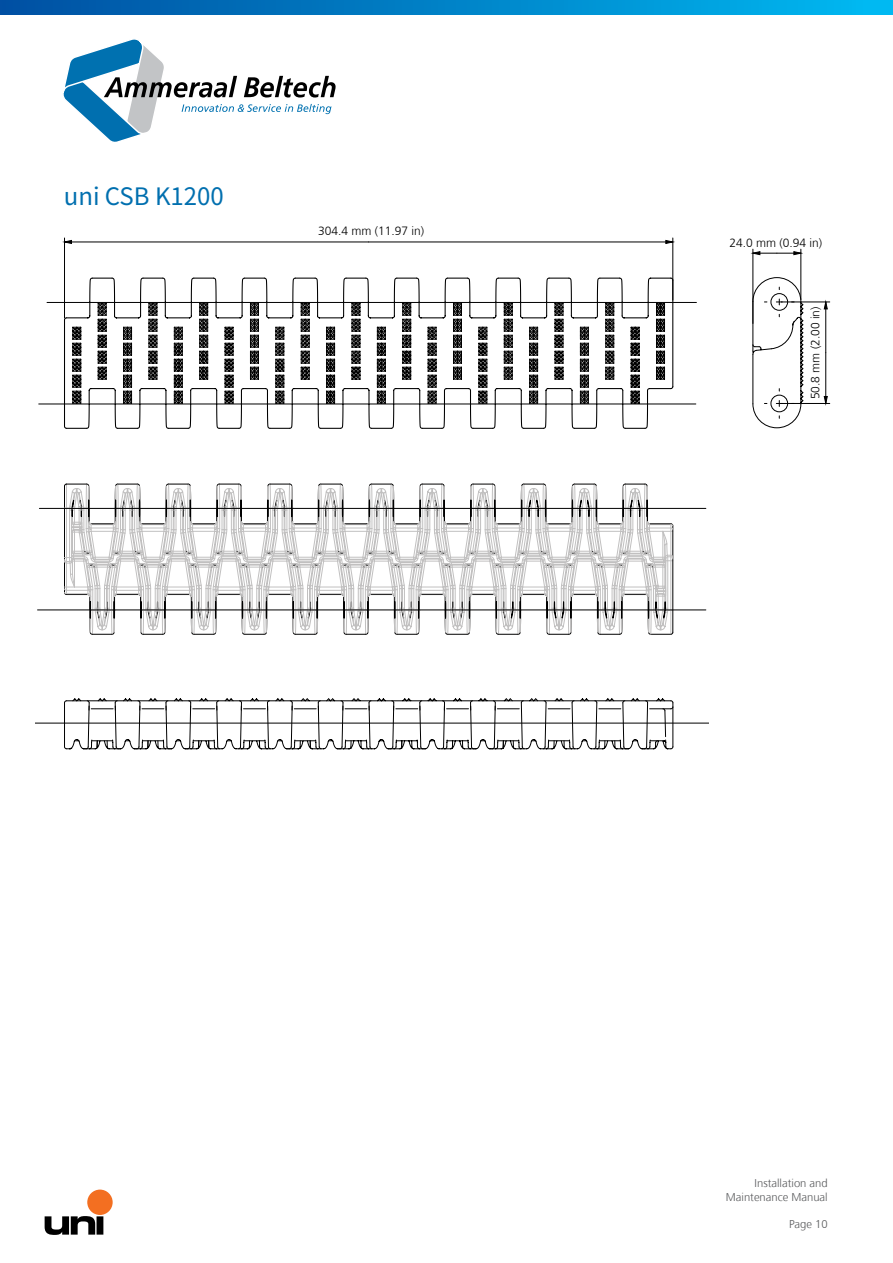
<style>
.page{position:relative;width:893px;height:1263px;background:#fff}
.page>*{position:absolute;margin:0;border:0;box-sizing:border-box;transform-origin:0 0}
.t1{font:24px "Noto Sans CJ Ksc";color:#006faf}
.t2{font:300 12px "Frutiger";color:#000}
.t3{font:300 11.25px/13.5px "Frutiger";color:#58595b;text-align:right}
</style>
<div class="page">
<svg style="left:0;top:0;width:893px;height:15px;background:#0083c8"></svg>
<svg style="left:63px;top:39px;width:273px;height:103px"></svg>
<svg style="left:45px;top:1216px;width:58px;height:19px"></svg>
<div style="left:87px;top:1189px;width:26px;height:26px;background:#f36f21;border-radius:50%"></div>
<hr style="left:800px;top:249px;width:1px;height:51px;background:#000">
<hr style="left:752px;top:249px;width:1px;height:74px;background:#000">
<svg style="left:752px;top:251px;width:50px;height:5px"></svg>
<hr style="left:781px;top:302px;width:49px;height:1px;background:#000">
<hr style="left:781px;top:403px;width:49px;height:1px;background:#000">
<hr style="left:825px;top:302px;width:1px;height:51px;background:#000">
<hr style="left:825px;top:353px;width:1px;height:50px;background:#000">
<svg style="left:823px;top:301px;width:5px;height:9px"></svg>
<svg style="left:823px;top:396px;width:5px;height:7px"></svg>
<svg style="left:752px;top:277px;width:52px;height:151px"></svg>
<svg style="left:39px;top:277px;width:657px;height:152px"></svg>
<hr style="left:64px;top:238px;width:1px;height:80px;background:#000">
<hr style="left:672px;top:238px;width:1px;height:62px;background:#000">
<hr style="left:65px;top:242px;width:304px;height:1px;background:#000">
<hr style="left:369px;top:242px;width:304px;height:1px;background:#000">
<svg style="left:65px;top:240px;width:7px;height:4px"></svg>
<svg style="left:665px;top:240px;width:9px;height:4px"></svg>
<svg style="left:35px;top:698px;width:674px;height:51px"></svg>
<svg style="left:38px;top:484px;width:668px;height:151px"></svg>
<h1 class="t1" style="left:64px;top:183px;width:162px">uni CSB K1200</h1>
<p class="t2" style="left:318px;top:224px;width:108px">304.4 mm (11.97 in)</p>
<p class="t2" style="left:729px;top:236px;width:94px">24.0 mm (0.94 in)</p>
<p class="t2" style="left:808px;top:399px;width:94px;rotate:-90deg">50.8 mm (2.00 in)</p>
<p class="t3" style="left:726px;top:1177px;width:103px">Installation and<br>Maintenance Manual</p>
<p class="t3" style="left:789px;top:1217px;width:40px">Page 10</p>
</div>
